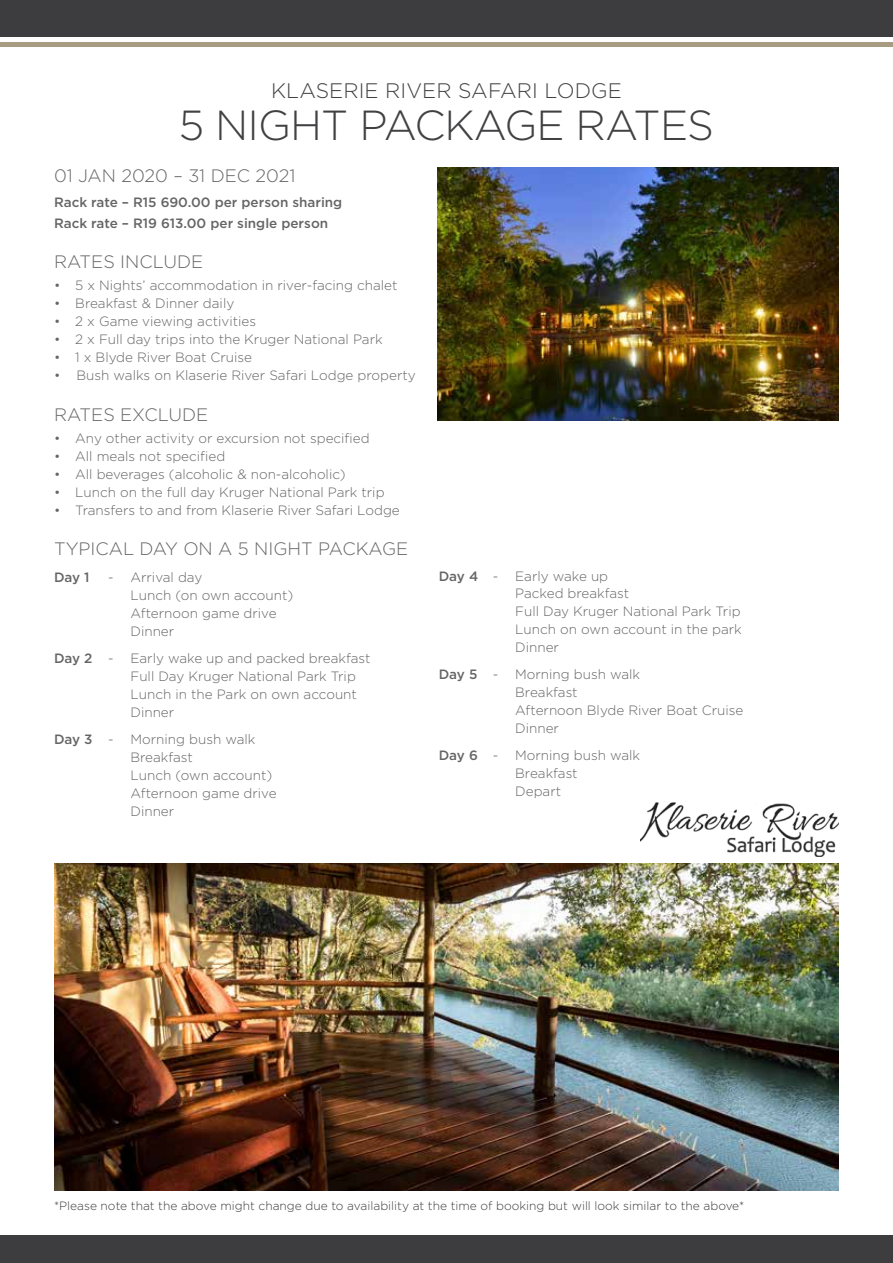
<style>
.page{position:relative;width:893px;height:1263px;background:#fff}
.page>*{position:absolute;margin:0;border:0;box-sizing:border-box;transform-origin:0 0}
.t1{font:300 42px "Gotham";letter-spacing:-.02em;color:#414042}
.t2{font:300 21px "Gotham";letter-spacing:.005em;color:#414042}
.t3{font:300 18px "Gotham";color:#656565}
.t4{font:300 13.5px/18px "Gotham";color:#656565}
.t5{font:500 13.5px/21px "Gotham";color:#656565}
.t6{font:300 12px "Gotham";color:#3d3c3e}
.s1{font-weight:300}
</style>
<div class="page">
<div style="left:0;top:0;width:893px;height:37px;background:#3d3c3e"></div>
<hr style="left:0;top:42px;width:893px;height:4px;background:#a79c82">
<div style="left:0;top:1235px;width:893px;height:28px;background:#3d3c3e"></div>
<img style="left:54px;top:863px;width:785px;height:328px">
<img style="left:641px;top:802px;width:198px;height:55px">
<img style="left:438px;top:168px;width:401px;height:253px">
<h2 class="t2" style="left:271px;top:77px;width:352px">KLASERIE RIVER SAFARI LODGE</h2>
<h1 class="t1" style="left:179px;top:98px;width:537px">5 NIGHT PACKAGE RATES</h1>
<h3 class="t3" style="left:54px;top:164px;width:243px">01 JAN 2020 – 31 DEC 2021</h3>
<p class="t5" style="left:54px;top:191px;width:290px">Rack rate – R15 690.00 per person sharing<br>Rack rate – R19 613.00 per single person</p>
<h3 class="t3" style="left:54px;top:250px;width:151px">RATES INCLUDE</h3>
<p class="t4" style="left:54px;top:276px;width:345px">• 5 x Nights’ accommodation in river-facing chalet</p>
<p class="t4" style="left:54px;top:294px;width:182px">• Breakfast &amp; Dinner daily</p>
<p class="t4" style="left:54px;top:312px;width:204px">• 2 x Game viewing activities</p>
<p class="t4" style="left:54px;top:330px;width:330px">• 2 x Full day trips into the Kruger National Park</p>
<p class="t4" style="left:54px;top:348px;width:200px">• 1 x Blyde River Boat Cruise</p>
<p class="t4" style="left:54px;top:366px;width:363px">• Bush walks on Klaserie River Safari Lodge property</p>
<h3 class="t3" style="left:54px;top:403px;width:156px">RATES EXCLUDE</h3>
<p class="t4" style="left:54px;top:429px;width:317px">• Any other activity or excursion not specified</p>
<p class="t4" style="left:54px;top:447px;width:173px">• All meals not specified</p>
<p class="t4" style="left:54px;top:465px;width:293px">• All beverages (alcoholic &amp; non-alcoholic)</p>
<p class="t4" style="left:54px;top:483px;width:332px">• Lunch on the full day Kruger National Park trip</p>
<p class="t4" style="left:54px;top:501px;width:347px">• Transfers to and from Klaserie River Safari Lodge</p>
<h3 class="t3" style="left:54px;top:538px;width:356px">TYPICAL DAY ON A 5 NIGHT PACKAGE</h3>
<p class="t5" style="left:54px;top:566px;width:37px">Day 1</p>
<p class="t4" style="left:131px;top:568px;width:164px;text-indent:-23px">- Arrival day<br>Lunch (on own account)<br>Afternoon game drive<br>Dinner</p>
<p class="t5" style="left:54px;top:647px;width:61px">Day 2 <span class="s1">-</span></p>
<p class="t4" style="left:131px;top:649px;width:242px">Early wake up and packed breakfast<br>Full Day Kruger National Park Trip<br>Lunch in the Park on own account<br>Dinner</p>
<p class="t5" style="left:54px;top:728px;width:61px">Day 3 <span class="s1">-</span></p>
<p class="t4" style="left:131px;top:730px;width:148px">Morning bush walk<br>Breakfast<br>Lunch (own account)<br>Afternoon game drive<br>Dinner</p>
<p class="t5" style="left:439px;top:565px;width:61px">Day 4 <span class="s1">-</span></p>
<p class="t4" style="left:515px;top:566px;width:228px">Early wake up<br>Packed breakfast<br>Full Day Kruger National Park Trip<br>Lunch on own account in the park<br>Dinner</p>
<p class="t5" style="left:439px;top:664px;width:61px">Day 5 <span class="s1">-</span></p>
<p class="t4" style="left:515px;top:665px;width:230px">Morning bush walk<br>Breakfast<br>Afternoon Blyde River Boat Cruise<br>Dinner</p>
<p class="t5" style="left:439px;top:745px;width:61px">Day 6 <span class="s1">-</span></p>
<p class="t4" style="left:515px;top:746px;width:126px">Morning bush walk<br>Breakfast<br>Depart</p>
<p class="t6" style="left:54px;top:1198px;width:692px">*Please note that the above might change due to availability at the time of booking but will look similar to the above*</p>
</div>
